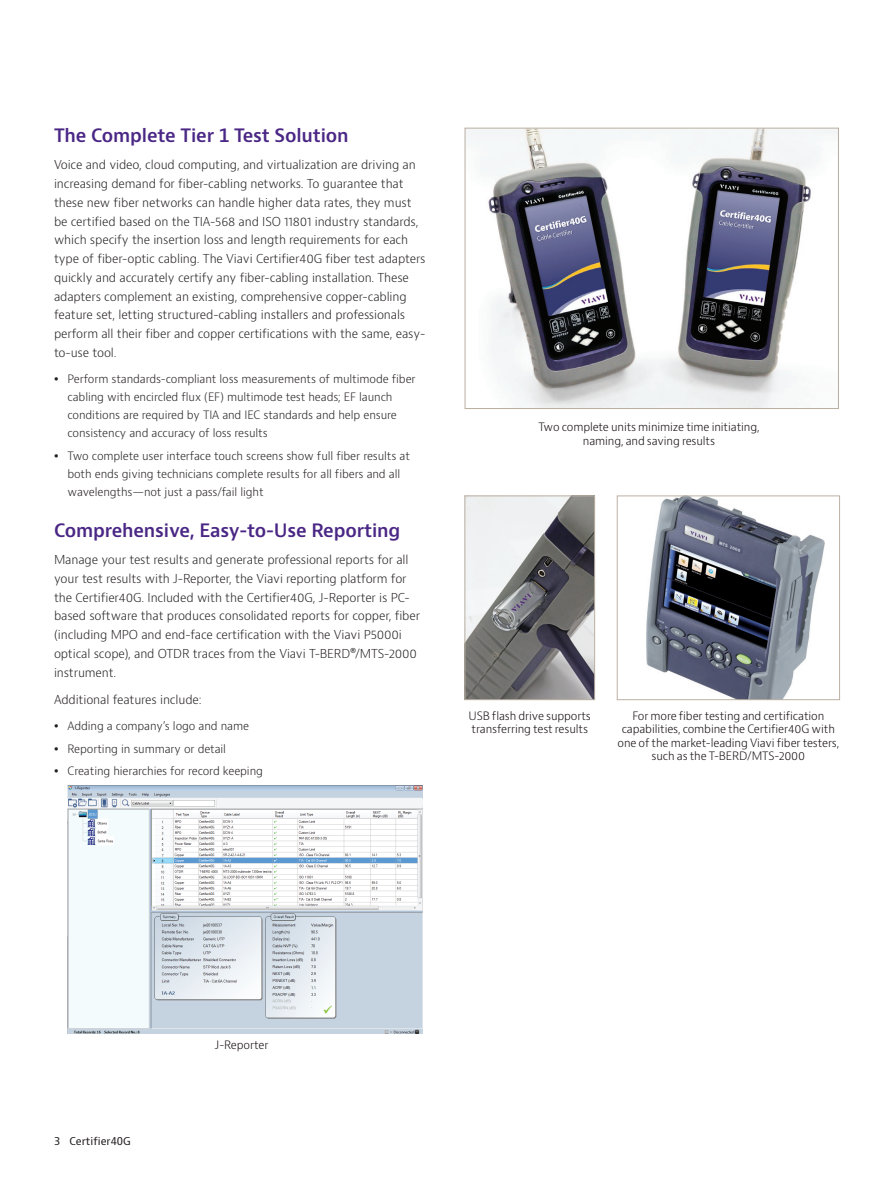
<style>
.page{position:relative;width:893px;height:1191px;background:#fff}
.page>*{position:absolute;margin:0;border:0;box-sizing:border-box;transform-origin:0 0}
.t1{font:600 18px "Bernino Sans";letter-spacing:-.01em;color:#4a2785}
.t2{font:300 12px/18.8px "Bernino Sans";letter-spacing:-.01em;color:#231f20}
.t3{font:300 11.25px/18px "Bernino Sans";letter-spacing:-.01em;color:#231f20}
.t4{font:300 11.25px/13.5px "Bernino Sans";letter-spacing:-.01em;color:#110a0c;text-align:center}
.t5{font:10.5px "Bernino Sans";color:#231f20}
</style>
<div class="page">
<img style="left:67px;top:785px;width:355px;height:248px">
<img style="left:466px;top:130px;width:371px;height:277px">
<div style="left:464px;top:128px;width:375px;height:281px;border:1px solid #bbb1a3"></div>
<img style="left:466px;top:497px;width:127px;height:201px">
<div style="left:464px;top:495px;width:131px;height:205px;border:1px solid #bbb1a3"></div>
<img style="left:647px;top:497px;width:177px;height:201px">
<div style="left:617px;top:495px;width:223px;height:205px;border:1px solid #bbb1a3"></div>
<h1 class="t1" style="left:54px;top:124px;width:296px">The Complete Tier 1 Test Solution</h1>
<p class="t2" style="left:54px;top:156px;width:373px">Voice and video, cloud computing, and virtualization are driving an increasing demand for fiber-cabling networks. To guarantee that these new fiber networks can handle higher data rates, they must be certified based on the TIA-568 and ISO 11801 industry standards, which specify the insertion loss and length requirements for each type of fiber-optic cabling. The Viavi Certifier40G fiber test adapters quickly and accurately certify any fiber-cabling installation. These adapters complement an existing, comprehensive copper-cabling feature set, letting structured-cabling installers and professionals perform all their fiber and copper certifications with the same, easy&shy;to-use tool.</p>
<p class="t3" style="left:68px;top:370px;width:350px">Perform standards-compliant loss measurements of multimode fiber cabling with encircled flux (EF) multimode test heads; EF launch conditions are required by TIA and IEC standards and help ensure consistency and accuracy of loss results</p>
<p class="t3" style="left:67px;top:447px;width:344px">Two complete user interface touch screens show full fiber results at both ends giving technicians complete results for all fibers and all wavelengths—not just a pass/fail light</p>
<h1 class="t1" style="left:54px;top:518px;width:348px">Comprehensive, Easy-to-Use Reporting</h1>
<p class="t2" style="left:54px;top:550px;width:368px">Manage your test results and generate professional reports for all your test results with J-Reporter, the Viavi reporting platform for the Certifier40G. Included with the Certifier40G, J-Reporter is PC&shy;based software that produces consolidated reports for copper, fiber (including MPO and end-face certification with the Viavi P5000i optical scope), and OTDR traces from the Viavi T-BERD®/MTS-2000 instrument.</p>
<p class="t2" style="left:54px;top:690px;width:149px">Additional features include:</p>
<p class="t3" style="left:67px;top:715px;width:197px;line-height:22.2px">Adding a company’s logo and name<br>Reporting in summary or detail<br>Creating hierarchies for record keeping</p>
<p class="t4" style="left:538px;top:420px;width:223px">Two complete units minimize time initiating, naming, and saving results</p>
<p class="t4" style="left:469px;top:709px;width:124px;text-align:left">USB flash drive supports transferring test results</p>
<p class="t4" style="left:617px;top:709px;width:223px">For more fiber testing and certification capabilities, combine the Certifier40G with one of the market-leading Viavi fiber testers, such as the T-BERD/MTS-2000</p>
<p class="t5" style="left:54px;top:1134px;width:78px">3 Certifier40G</p>
<p class="t4" style="left:215px;top:1038px;width:55px">J-Reporter</p>
</div>
